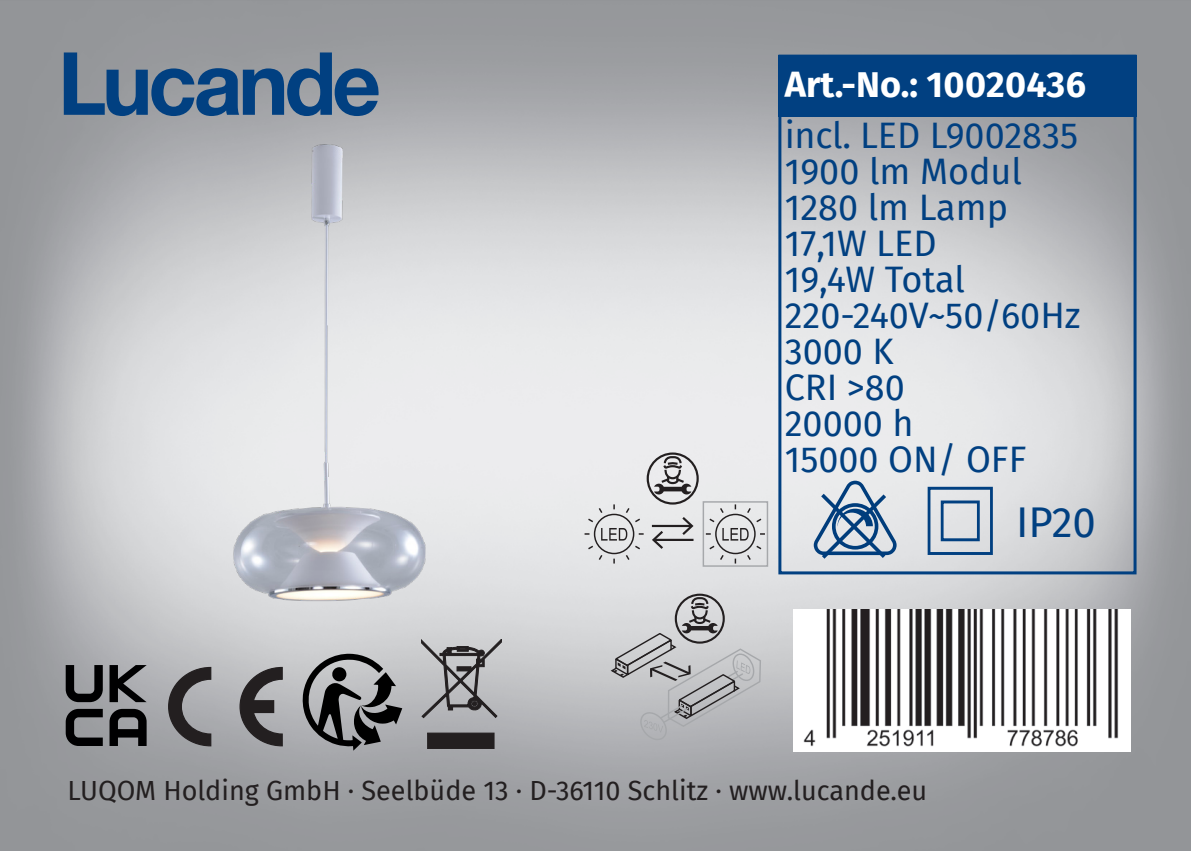
<style>
.page{position:relative;width:1191px;height:851px;background:#fff}
.page>*{position:absolute;margin:0;border:0;box-sizing:border-box;transform-origin:0 0}
.t1{font:42px "Fira Sans";color:#014081}
.t2{font:36px "Fira Sans";color:#014081}
.t3{font:700 36px "Fira Sans";letter-spacing:.005em;color:#fff}
.t4{font:27px "Fira Sans";color:#231f20}
</style>
<div class="page">
<img style="left:0;top:0;width:1191px;height:850px">
<img style="left:223px;top:138px;width:215px;height:473px">
<div style="left:778px;top:55px;width:358px;height:519px;border:3px solid #014081"></div>
<div style="left:778px;top:55px;width:358px;height:61px;background:#014081"></div>
<svg style="left:64px;top:52px;width:314px;height:64px;background:#577492"></svg>
<img style="left:793px;top:609px;width:337px;height:142px">
<div style="left:927px;top:486px;width:66px;height:69px;border:3px solid #014081"></div>
<div style="left:940px;top:500px;width:39px;height:41px;border:3px solid #014081"></div>
<svg style="left:813px;top:480px;width:83px;height:82px;background:#a1b4c8"></svg>
<div style="left:646px;top:452px;width:52px;height:52px;border:2px solid #231f20;border-radius:50%"></div>
<svg style="left:654px;top:455px;width:37px;height:39px"></svg>
<div style="left:702px;top:501px;width:66px;height:65px;border:1px solid #a6a8ab"></div>
<svg style="left:704px;top:503px;width:62px;height:62px;background:#d2d2d4"></svg>
<svg style="left:583px;top:503px;width:62px;height:62px;background:#d3d3d5"></svg>
<hr style="left:652px;top:525px;width:39px;height:2px;background:#231f20">
<svg style="left:682px;top:517px;width:11px;height:18px"></svg>
<hr style="left:654px;top:538px;width:39px;height:3px;background:#231f20">
<svg style="left:652px;top:531px;width:11px;height:18px"></svg>
<div style="left:675px;top:593px;width:50px;height:50px;border:2px solid #231f20;border-radius:50%"></div>
<svg style="left:609px;top:596px;width:153px;height:145px;background:#babbbd"></svg>
<svg style="left:421px;top:639px;width:80px;height:109px;background:#908f92"></svg>
<svg style="left:167px;top:666px;width:45px;height:80px;background:#747376"></svg>
<svg style="left:239px;top:666px;width:44px;height:80px;background:#6c6b6d"></svg>
<svg style="left:66px;top:665px;width:37px;height:37px"></svg>
<svg style="left:109px;top:665px;width:38px;height:37px"></svg>
<svg style="left:66px;top:708px;width:37px;height:37px"></svg>
<svg style="left:109px;top:708px;width:38px;height:37px"></svg>
<svg style="left:302px;top:653px;width:100px;height:97px;background:#77787a"></svg>
<p class="t3" style="left:785px;top:54px;width:303px">Art.-No.: 10020436</p>
<p class="t2" style="left:785px;top:108px;width:295px">incl. LED L9002835</p>
<p class="t2" style="left:785px;top:144px;width:239px">1900 lm Modul</p>
<p class="t2" style="left:785px;top:180px;width:225px">1280 lm Lamp</p>
<p class="t2" style="left:785px;top:216px;width:153px">17,1W LED</p>
<p class="t2" style="left:785px;top:252px;width:182px">19,4W Total</p>
<p class="t2" style="left:785px;top:288px;width:297px">220-240V~50/60Hz</p>
<p class="t2" style="left:785px;top:324px;width:110px">3000 K</p>
<p class="t2" style="left:785px;top:360px;width:122px">CRI &gt;80</p>
<p class="t2" style="left:785px;top:396px;width:130px">20000 h</p>
<p class="t2" style="left:785px;top:432px;width:243px">15000 ON/ OFF</p>
<p class="t1" style="left:1016px;top:490px;width:81px">IP20</p>
<p class="t4" style="left:67px;top:770px;width:861px">LUQOM Holding GmbH · Seelbüde 13 · D-36110 Schlitz · www.lucande.eu</p>
</div>
